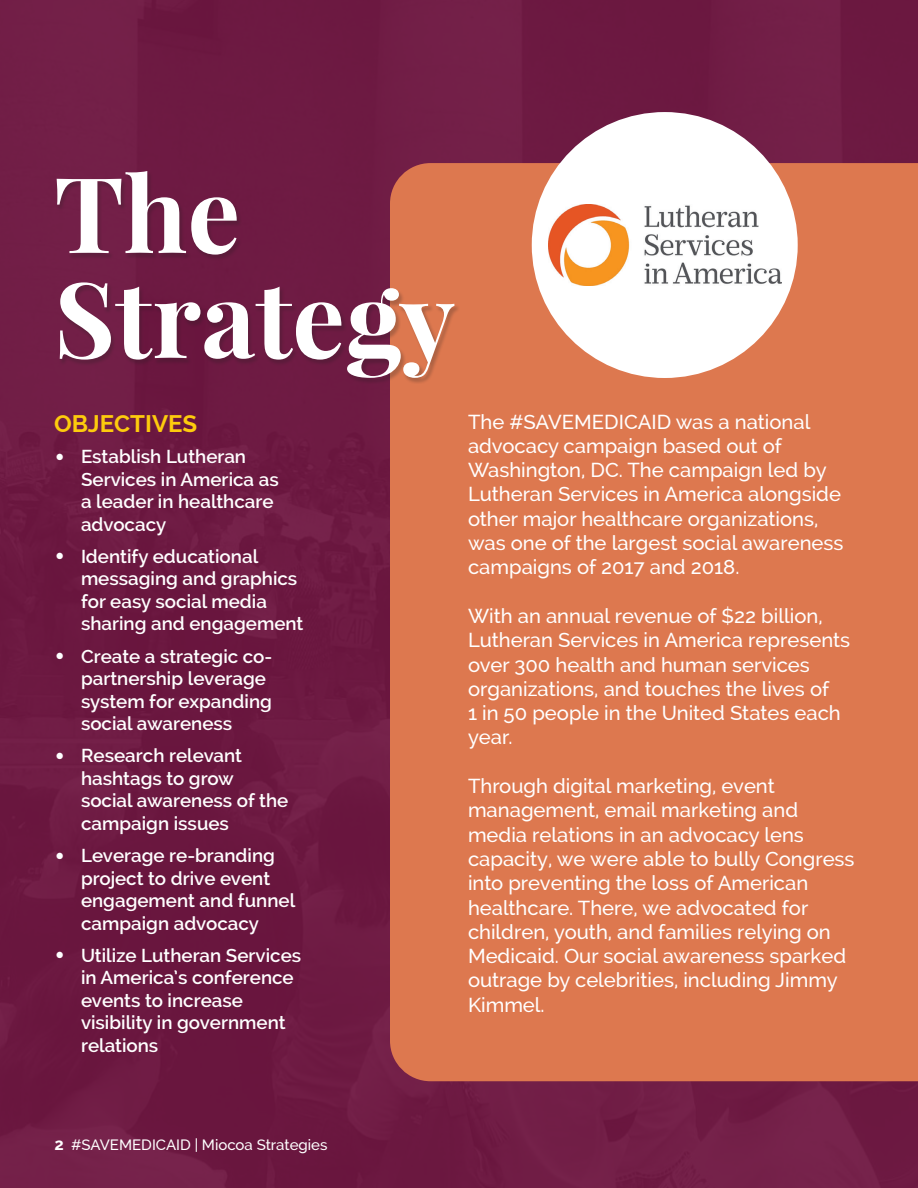
<style>
.page{position:relative;width:918px;height:1188px;background:#6d1a42}
.page>*{position:absolute;margin:0;border:0;box-sizing:border-box;transform-origin:0 0}
.t1{font:700 105px/105px "Playfair Display";color:#fff}
.t2{font:700 24px "Raleway";color:#fdcb0d}
.t3{font:500 20.25px/24.3px "Raleway";color:#fff}
.t4{font:600 18.75px/22.5px "Raleway";color:#fff}
.t5{font:500 15px "Raleway";color:#fff}
.s1{font-size:31.5px}
.s2{font-weight:700;font-size:16.5px}
</style>
<div class="page">
<div style="left:390px;top:163px;width:528px;height:918px;background:#dd784f"></div>
<div style="left:55px;top:171px;width:405px;height:213px;background:#231f20;opacity:.25"></div>
<div style="left:532px;top:112px;width:266px;height:266px;background:#fff;border-radius:50%"></div>
<img style="left:548px;top:205px;width:233px;height:80px">
<h1 class="t1" style="left:54px;top:161px;width:403px">The<br>Strategy</h1>
<p class="t2" style="left:54px;top:410px;width:145px">OBJECTIVES</p>
<p class="t4" style="left:81px;top:445px;width:199px;text-indent:-27px"><span class="s1">•</span> Establish Lutheran<br>Services in America as a leader in healthcare advocacy</p>
<p class="t4" style="left:81px;top:545px;width:224px;text-indent:-27px"><span class="s1">•</span> Identify educational messaging and graphics for easy social media sharing and engagement</p>
<p class="t4" style="left:81px;top:645px;width:193px;text-indent:-27px"><span class="s1">•</span> Create a strategic co&shy;partnership leverage system for expanding social awareness</p>
<p class="t4" style="left:81px;top:745px;width:209px;text-indent:-27px"><span class="s1">•</span> Research relevant hashtags to grow social awareness of the campaign issues</p>
<p class="t4" style="left:81px;top:844px;width:216px;text-indent:-27px"><span class="s1">•</span> Leverage re-branding project to drive event engagement and funnel campaign advocacy</p>
<p class="t4" style="left:81px;top:944px;width:222px;text-indent:-27px"><span class="s1">•</span> Utilize Lutheran Services in America’s conference events to increase visibility in government relations</p>
<p class="t3" style="left:468px;top:409px;width:377px">The #SAVEMEDICAID was a national advocacy campaign based out of Washington, DC. The campaign led by Lutheran Services in America alongside other major healthcare organizations, was one of the largest social awareness campaigns of 2017 and 2018.</p>
<p class="t3" style="left:468px;top:604px;width:384px">With an annual revenue of $22 billion,<br>Lutheran Services in America represents over 300 health and human services organizations, and touches the lives of<br>1 in 50 people in the United States each year.</p>
<p class="t3" style="left:468px;top:774px;width:388px">Through digital marketing, event management, email marketing and media relations in an advocacy lens capacity, we were able to bully Congress into preventing the loss of American healthcare. There, we advocated for children, youth, and families relying on Medicaid. Our social awareness sparked outrage by celebrities, including Jimmy Kimmel.</p>
<p class="t5" style="left:54px;top:1136px;width:275px"><span class="s2">2</span> #SAVEMEDICAID | Miocoa Strategies</p>
</div>
